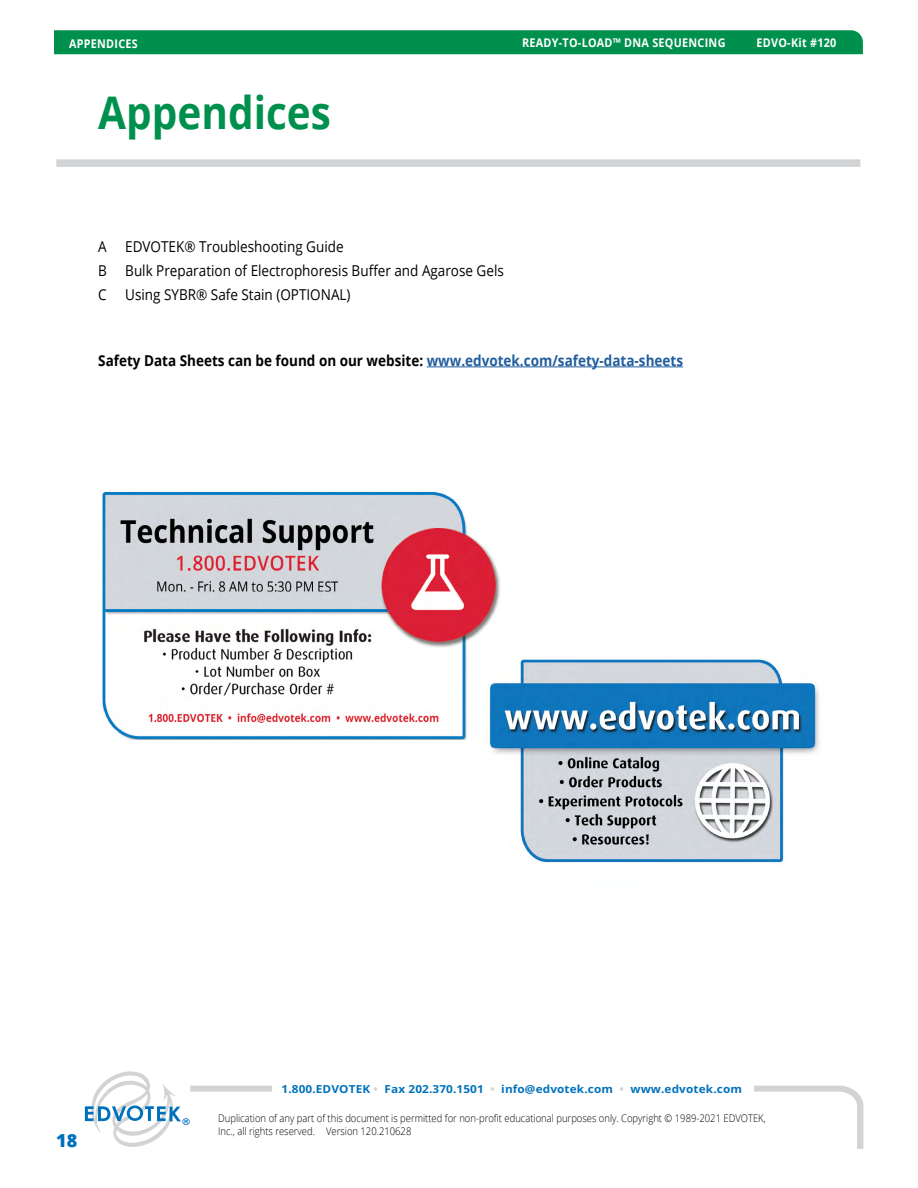
<style>
.page{position:relative;width:918px;height:1188px;background:#fff}
.page>*{position:absolute;margin:0;border:0;box-sizing:border-box;transform-origin:0 0}
.t1{font:700 45px "Open Sans";color:#00904d;scale:.9 1}
.t2{font:800 18px "Open Sans";color:#0072bc}
.t3{font:15px/24px "Open Sans";color:#000;scale:.9 1}
.t4{font:700 15px "Open Sans";color:#000;scale:.9 1}
.t5{font:700 12px "Open Sans";letter-spacing:.025em;color:#fff;scale:.9 1}
.t6{font:700 11.1px "Open Sans";letter-spacing:.01em;color:#0072bc;scale:1.07 1}
.t7{font:300 10.5px/12.6px "Open Sans";color:#000;scale:.9 1}
.s1{color:#215e9e}
.s2{color:#d1d3d4}
</style>
<div class="page">
<div style="left:56px;top:159px;width:804px;height:8px;background:#d1d3d4"></div>
<hr style="left:427px;top:367px;width:256px;height:1px;background:#215e9e">
<img style="left:102px;top:491px;width:398px;height:248px">
<img style="left:483px;top:642px;width:337px;height:221px">
<svg style="left:190px;top:1085px;width:673px;height:64px"></svg>
<div style="left:272px;top:1078px;width:482px;height:21px;background:#fff"></div>
<svg style="left:85px;top:1071px;width:105px;height:76px"></svg>
<div style="left:54px;top:30px;width:809px;height:24px;background:#00904d"></div>
<p class="t5" style="left:69px;top:35px;width:78px">APPENDICES</p>
<p class="t5" style="left:522px;top:35px;width:228px">READY-TO-LOAD™ DNA SEQUENCING</p>
<p class="t5" style="left:757px;top:35px;width:90px">EDVO-Kit #120</p>
<h1 class="t1" style="left:98px;top:81px;width:260px">Appendices</h1>
<h3 class="t3" style="left:98px;top:234px;width:452px">A EDVOTEK® Troubleshooting Guide<br>B Bulk Preparation of Electrophoresis Buffer and Agarose Gels<br>C Using SYBR® Safe Stain (OPTIONAL)</h3>
<h3 class="t4" style="left:98px;top:350px;width:651px">Safety Data Sheets can be found on our website: <span class="s1">www.edvotek.com/safety-data-sheets</span></h3>
<h2 class="t2" style="left:56px;top:1127px;width:23px">18</h2>
<p class="t6" style="left:282px;top:1081px;width:432px">1.800.EDVOTEK <span class="s2">•</span> Fax 202.370.1501 <span class="s2">•</span> info@edvotek.com <span class="s2">•</span> www.edvotek.com</p>
<p class="t7" style="left:218px;top:1112px;width:610px">Duplication of any part of this document is permitted for non-profit educational purposes only. Copyright © 1989-2021 EDVOTEK,<br>Inc., all rights reserved. Version 120.210628</p>
</div>
